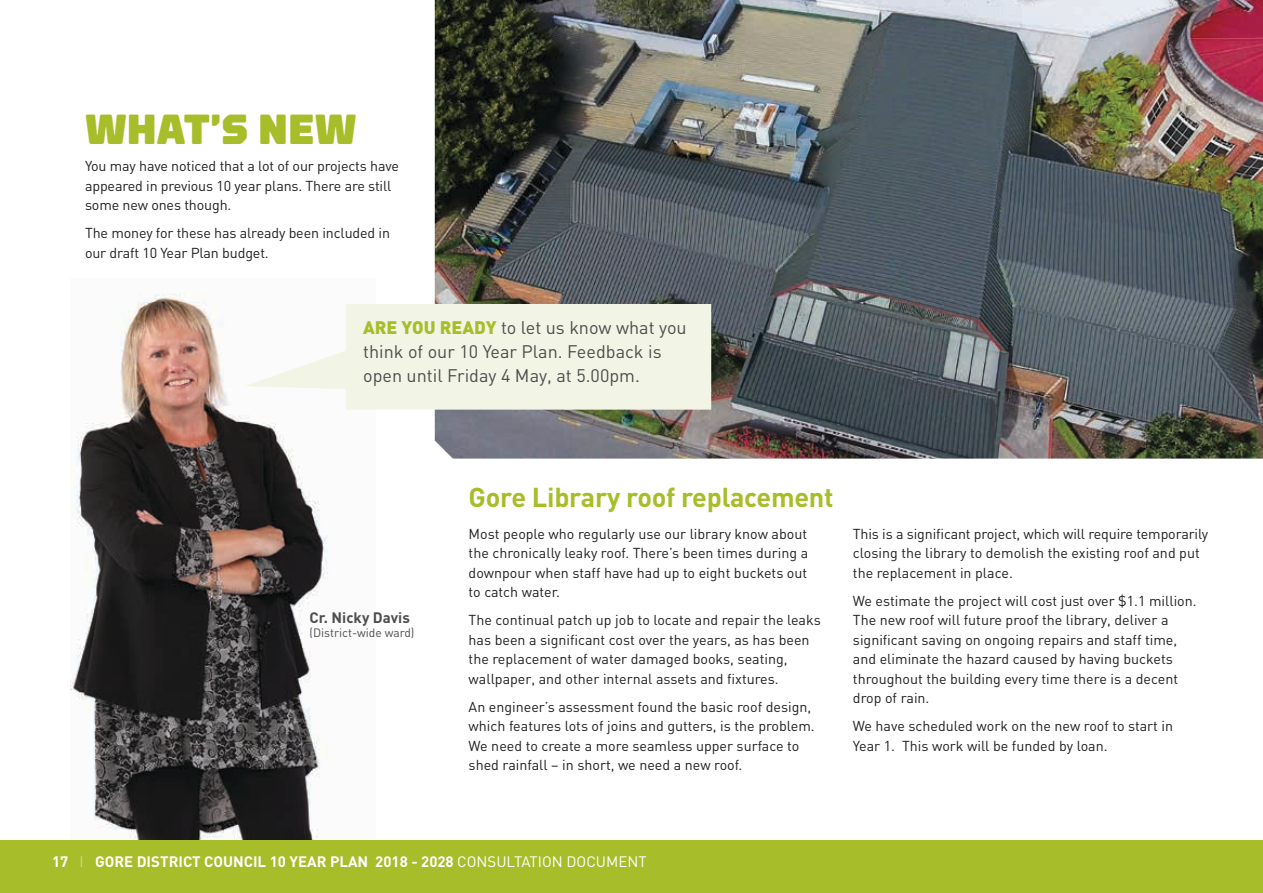
<style>
.page{position:relative;width:1263px;height:893px;background:#fff}
.page>*{position:absolute;margin:0;border:0;box-sizing:border-box;transform-origin:0 0}
.t1{font:900 42px "Torque";color:#a7bd29}
.t2{font:700 27px "DIN";letter-spacing:-.01em;color:#a7bd29}
.t3{font:18px/24px "DIN";color:#4d4d4f}
.t4{font:700 15px "DIN";color:#fff}
.t5{font:700 15px "DIN";color:#4d4d4f}
.t6{font:14.25px/19.5px "DIN";color:#231f20}
.t7{font:12px "DIN";color:#4d4d4f}
.s1{font-weight:900;color:#a7bd29}
.s2{font-weight:400;color:#ced991}
.s3{font-weight:400}
</style>
<div class="page">
<img style="left:70px;top:293px;width:306px;height:548px">
<div style="left:0;top:841px;width:1263px;height:52px;background:#a7bd29"></div>
<img style="left:435px;top:0;width:828px;height:459px">
<svg style="left:244px;top:304px;width:467px;height:106px;fill:#f2f5e5"></svg>
<h1 class="t1" style="left:85px;top:106px;width:273px">WHAT’S NEW</h1>
<p class="t6" style="left:85px;top:156px;width:315px">You may have noticed that a lot of our projects have appeared in previous 10 year plans. There are still some new ones though.</p>
<p class="t6" style="left:85px;top:223px;width:307px">The money for these has already been included in our draft 10 Year Plan budget.</p>
<p class="t3" style="left:363px;top:316px;width:325px"><span class="s1">ARE YOU READY</span> to let us know what you think of our 10 Year Plan. Feedback is open until Friday 4 May, at 5.00pm.</p>
<p class="t5" style="left:310px;top:607px;width:102px">Cr. Nicky Davis</p>
<p class="t7" style="left:310px;top:625px;width:106px">(District-wide ward)</p>
<h2 class="t2" style="left:469px;top:480px;width:367px">Gore Library roof replacement</h2>
<p class="t6" style="left:469px;top:524px;width:341px;text-align:justify">Most people who regularly use our library know about the chronically leaky roof. There’s been times during a downpour when staff have had up to eight buckets out to catch water.</p>
<p class="t6" style="left:469px;top:610px;width:354px">The continual patch up job to locate and repair the leaks has been a significant cost over the years, as has been the replacement of water damaged books, seating, wallpaper, and other internal assets and fixtures.</p>
<p class="t6" style="left:469px;top:697px;width:348px">An engineer’s assessment found the basic roof design, which features lots of joins and gutters, is the problem.<br>We need to create a more seamless upper surface to shed rainfall – in short, we need a new roof.</p>
<p class="t6" style="left:853px;top:524px;width:357px">This is a significant project, which will require temporarily closing the library to demolish the existing roof and put the replacement in place.</p>
<p class="t6" style="left:853px;top:591px;width:345px">We estimate the project will cost just over $1.1 million.<br>The new roof will future proof the library, deliver a significant saving on ongoing repairs and staff time, and eliminate the hazard caused by having buckets throughout the building every time there is a decent drop of rain.</p>
<p class="t6" style="left:853px;top:716px;width:322px">We have scheduled work on the new roof to start in<br>Year 1. This work will be funded by loan.</p>
<p class="t4" style="left:52px;top:852px;width:596px">17 <span class="s2">I</span> GORE DISTRICT COUNCIL 10 YEAR PLAN 2018 - 2028 <span class="s3">CONSULTATION DOCUMENT</span></p>
</div>
